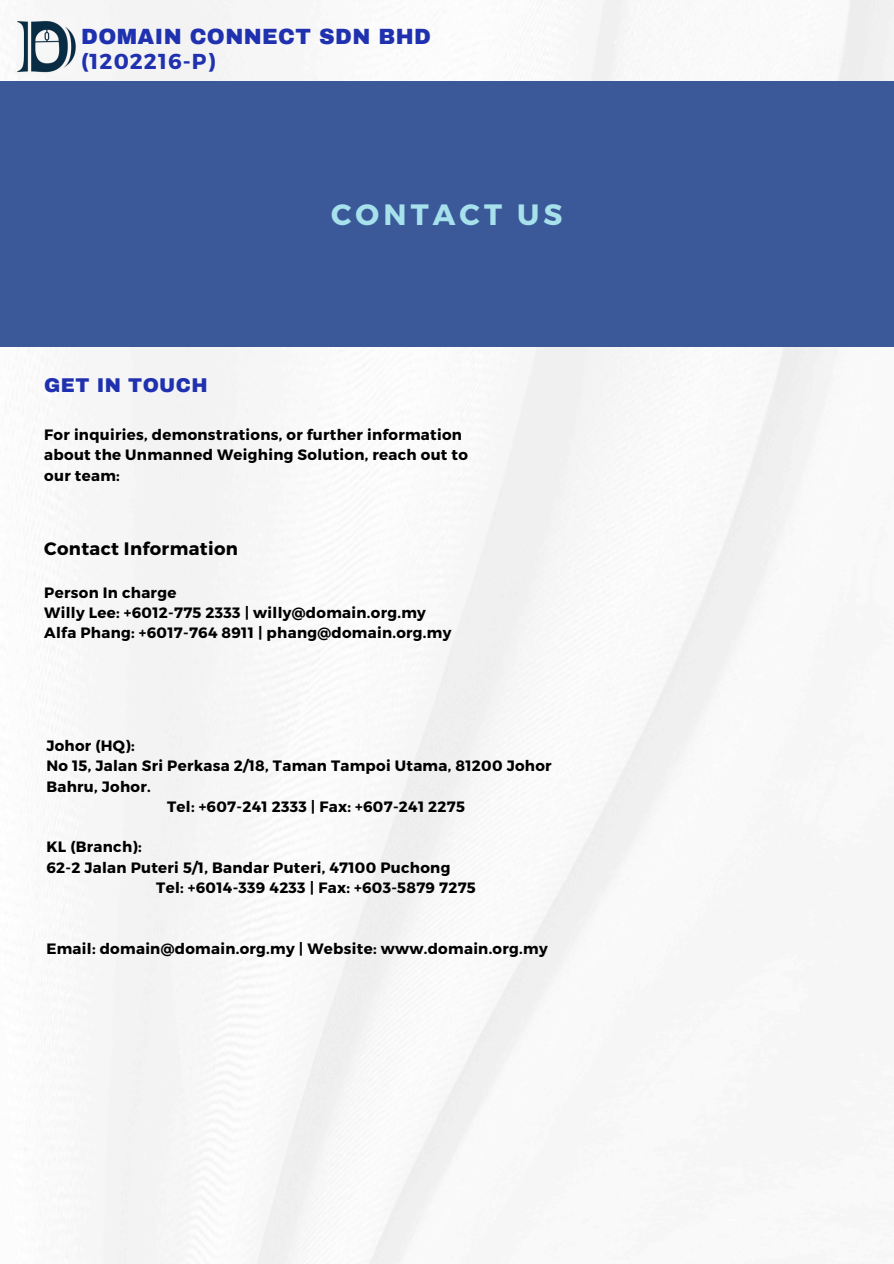
<style>
.page{position:relative;width:894px;height:1264px;background:#fff}
.page>*{position:absolute;margin:0;border:0;box-sizing:border-box;transform-origin:0 0}
.t1{font:700 29.4px "Montserrat";letter-spacing:.14em;color:#a6e1ec}
.t2{font:900 21.6px/24.8px "Archivo";letter-spacing:.02em;color:#1f31af}
.t3{font:900 19.5px "Archivo";letter-spacing:.02em;color:#1f31af}
.t4{font:700 18px "Montserrat";letter-spacing:.02em;color:#000}
.t5{font:700 15px/20.2px "Montserrat";letter-spacing:.02em;color:#000}
.s1{font-family:"Montserrat";font-weight:700}
</style>
<div class="page">
<img style="left:0;top:0;width:893px;height:1263px">
<div style="left:0;top:82px;width:893px;height:265px;background:#3b5998"></div>
<img style="left:17px;top:17px;width:59px;height:59px">
<h2 class="t2" style="left:81px;top:24px;width:351px">DOMAIN CONNECT SDN BHD <span class="s1">(1202216-P)</span></h2>
<p class="t1" style="left:331px;top:195px;width:233px">CONTACT US</p>
<h1 class="t3" style="left:44px;top:375px;width:165px">GET IN TOUCH</h1>
<h2 class="t5" style="left:44px;top:424px;width:425px">For inquiries, demonstrations, or further information about the Unmanned Weighing Solution, reach out to our team:</h2>
<h3 class="t4" style="left:44px;top:537px;width:195px">Contact Information</h3>
<p class="t5" style="left:44px;top:581px;width:133px">Person In charge</p>
<p class="t5" style="left:44px;top:601px;width:383px">Willy Lee: +6012-775 2333 | willy@domain.org.my</p>
<p class="t5" style="left:44px;top:622px;width:408px">Alfa Phang: +6017-764 8911 | phang@domain.org.my</p>
<p class="t5" style="left:46px;top:735px;width:90px">Johor (HQ):</p>
<p class="t5" style="left:46px;top:755px;width:506px">No 15, Jalan Sri Perkasa 2/18, Taman Tampoi Utama, 81200 Johor<br>Bahru, Johor.</p>
<p class="t5" style="left:167px;top:795px;width:299px">Tel: +607-241 2333 | Fax: +607-241 2275</p>
<p class="t5" style="left:46px;top:836px;width:97px">KL (Branch):</p>
<p class="t5" style="left:46px;top:856px;width:405px">62-2 Jalan Puteri 5/1, Bandar Puteri, 47100 Puchong</p>
<p class="t5" style="left:156px;top:876px;width:321px">Tel: +6014-339 4233 | Fax: +603-5879 7275</p>
<p class="t5" style="left:46px;top:937px;width:502px">Email: domain@domain.org.my | Website: www.domain.org.my</p>
</div>
